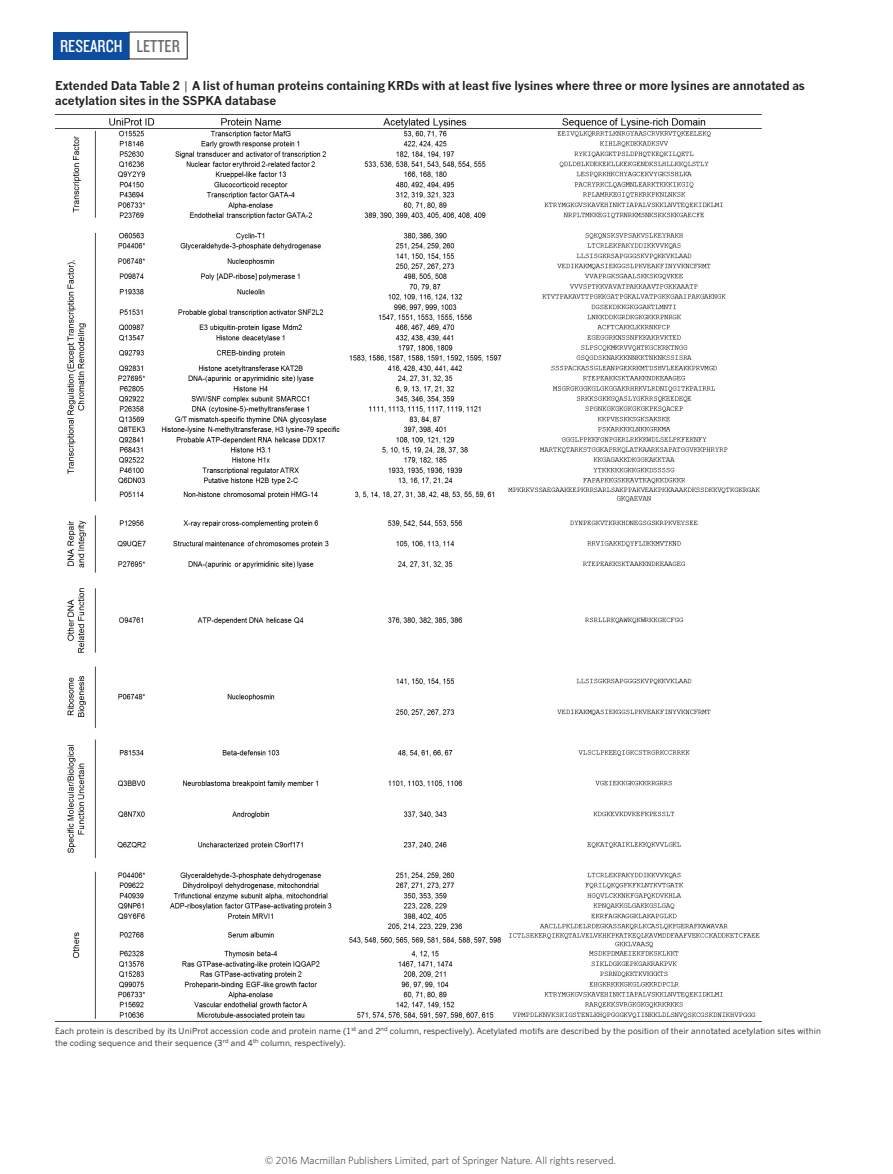
<style>
.page{position:relative;width:893px;height:1174px;background:#fff}
.page>*{position:absolute;margin:0;border:0;box-sizing:border-box;transform-origin:0 0}
.t1{font:18px "Knockout 29 Junior Ltweight";color:#fff}
.t2{font:700 12px/15px "News Gothic MT Std";letter-spacing:-.01em;color:#231f20}
.t3{font:300 10.5px "Whitney";color:#231f20}
.t4{font:8.25px/11.2px "News Gothic MT Std";letter-spacing:.01em;color:#231f20}
.s1{color:#6c6d70}
.s2{font-weight:400}
</style>
<div class="page">
<div style="left:53px;top:32px;width:76px;height:27px;background:#0d4da1"></div>
<img style="left:55px;top:114px;width:706px;height:908px">
<h1 class="t1" style="left:60px;top:34px;width:121px">RESEARCH <span class="s1">LETTER</span></h1>
<h2 class="t2" style="left:55px;top:78px;width:751px">Extended Data Table 2 <span class="s2">|</span> A list of human proteins containing KRDs with at least five lysines where three or more lysines are annotated as acetylation sites in the SSPKA database</h2>
<p class="t4" style="left:55px;top:1025px;width:767px">Each protein is described by its UniProt accession code and protein name (1<sup>st</sup> and 2<sup>nd</sup> column, respectively). Acetylated motifs are described by the position of their annotated acetylation sites within the coding sequence and their sequence (3<sup>rd</sup> and 4<sup>th</sup> column, respectively).</p>
<p class="t3" style="left:265px;top:1153px;width:352px">© 2016 Macmillan Publishers Limited, part of Springer Nature. All rights reserved.</p>
</div>
